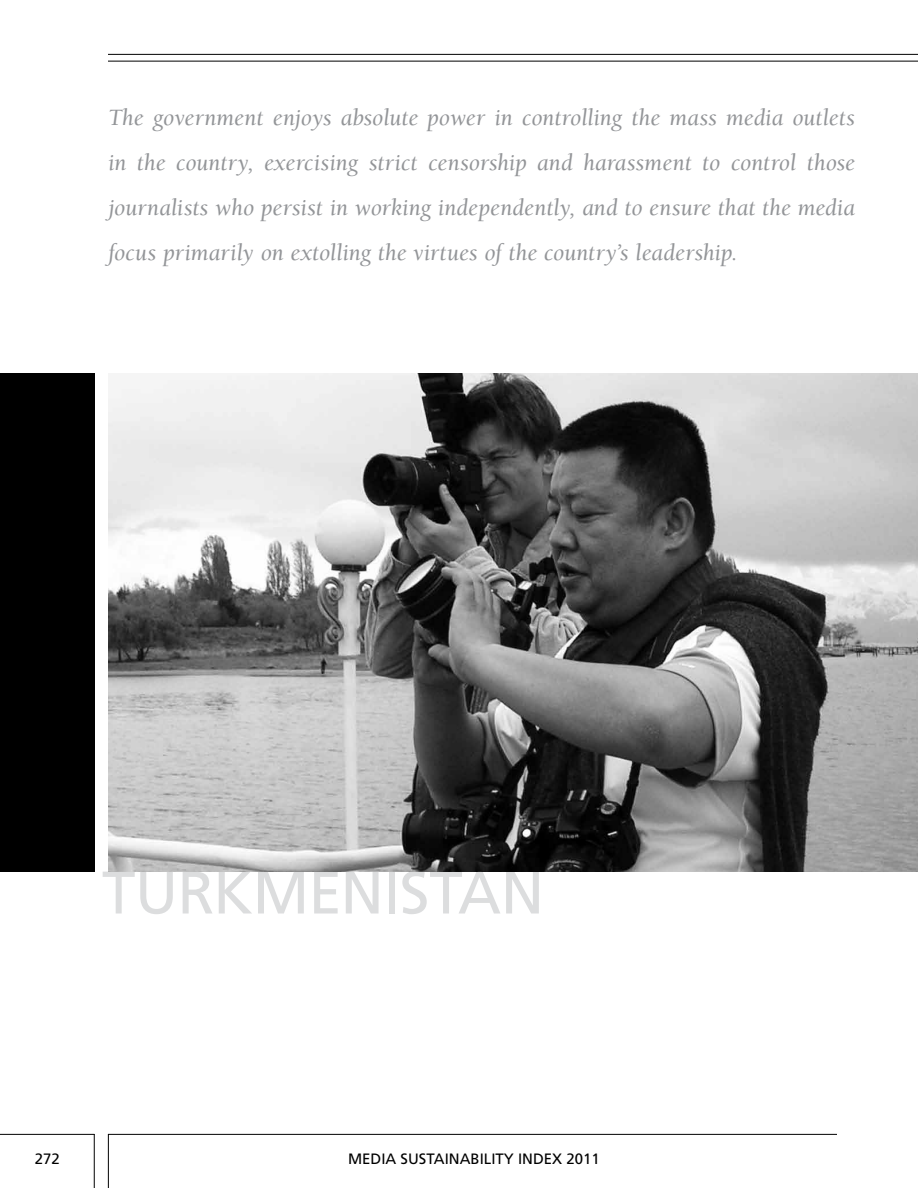
<style>
.page{position:relative;width:918px;height:1188px;background:#fff}
.page>*{position:absolute;margin:0;border:0;box-sizing:border-box;transform-origin:0 0}
.t1{font:60px "Frutiger LT Pro";color:#dcddde}
.t2{font:italic 24px/45px "Berkeley Std";color:#939598;text-align:justify}
.t3{font:15px "Frutiger LT Pro";color:#000}
</style>
<div class="page">
<hr style="left:108px;top:1134px;width:729px;height:1px;background:#000">
<hr style="left:0;top:1134px;width:94px;height:1px;background:#000">
<hr style="left:94px;top:1134px;width:1px;height:54px;background:#000">
<hr style="left:108px;top:1134px;width:1px;height:54px;background:#000">
<div style="left:0;top:373px;width:95px;height:499px;background:#000"></div>
<hr style="left:108px;top:61px;width:810px;height:1px;background:#000">
<hr style="left:108px;top:54px;width:810px;height:1px;background:#000">
<img style="left:108px;top:373px;width:810px;height:499px">
<p class="t2" style="left:108px;top:95px;width:749px">The government enjoys absolute power in controlling the mass media outlets in the country, exercising strict censorship and harassment to control those journalists who persist in working independently, and to ensure that the media focus primarily on extolling the virtues of the country’s leadership.</p>
<h1 class="t1" style="left:102px;top:857px;width:187px">TU RKMENISTAN</h1>
<p class="t3" style="left:35px;top:1150px;width:27px">272</p>
<p class="t3" style="left:348px;top:1150px;width:253px">MEDIA SUSTAINABILITY INDEX 2011</p>
</div>
